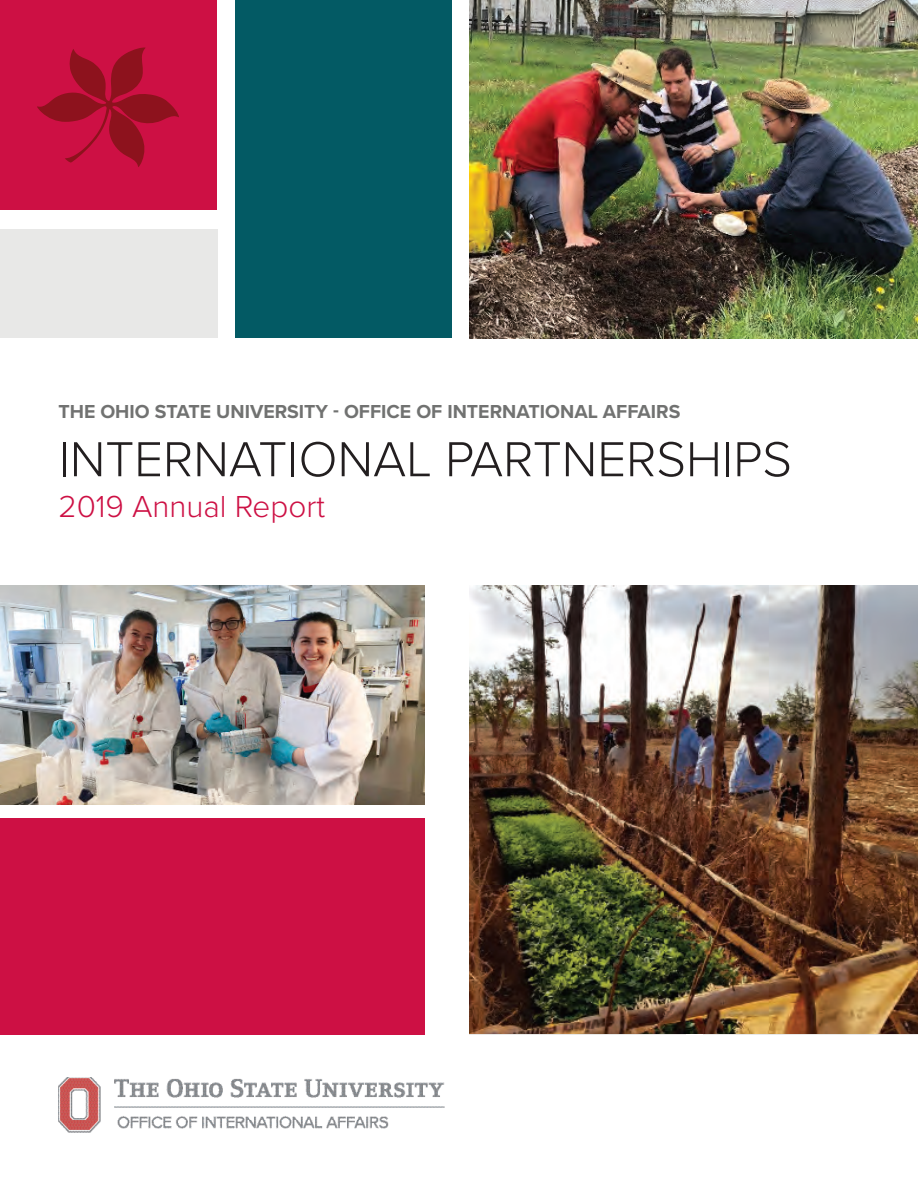
<style>
.page{position:relative;width:918px;height:1188px;background:#fff}
.page>*{position:absolute;margin:0;border:0;box-sizing:border-box;transform-origin:0 0}
.t1{font:300 51px "Proxima Nova";color:#231f20}
.t2{font:300 31.5px "Proxima Nova";color:#cd1044}
.t3{font:700 19.5px "Proxima Nova";color:#717271}
</style>
<div class="page">
<img style="left:58px;top:1077px;width:386px;height:55px">
<div style="left:0;top:0;width:216px;height:210px;background:#cd1044"></div>
<div style="left:0;top:229px;width:217px;height:109px;background:#e8e8e7"></div>
<div style="left:0;top:818px;width:425px;height:216px;background:#cd1044"></div>
<div style="left:236px;top:0;width:216px;height:337px;background:#035a64"></div>
<img style="left:470px;top:585px;width:448px;height:449px">
<img style="left:470px;top:0;width:448px;height:338px">
<img style="left:0;top:586px;width:425px;height:218px">
<svg style="left:37px;top:47px;width:142px;height:120px"></svg>
<p class="t3" style="left:58px;top:397px;width:624px">THE OHIO STATE UNIVERSITY - OFFICE OF INTERNATIONAL AFFAIRS</p>
<h1 class="t1" style="left:58px;top:421px;width:735px">INTERNATIONAL PARTNERSHIPS</h1>
<h2 class="t2" style="left:58px;top:483px;width:268px">2019 Annual Report</h2>
</div>
